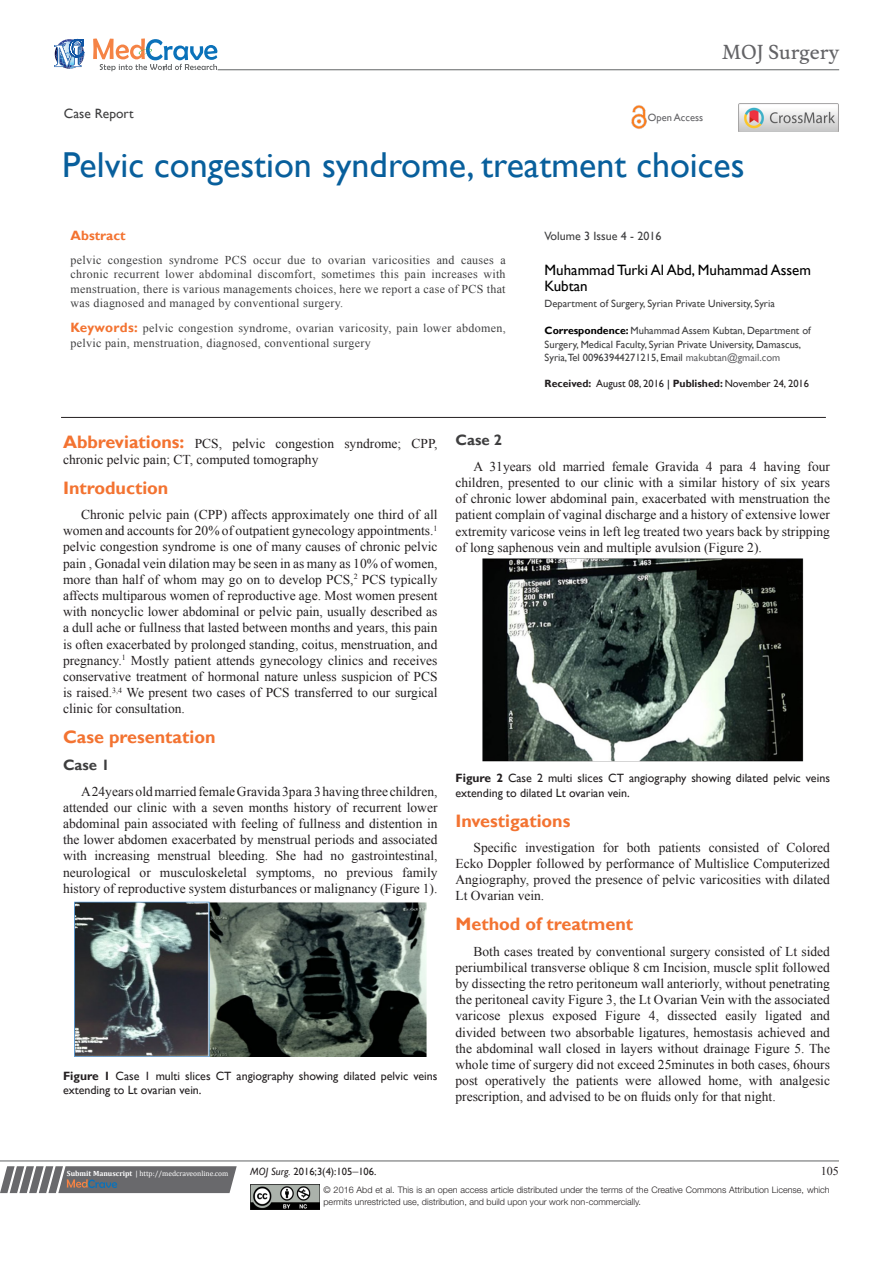
<style>
.page{position:relative;width:893px;height:1263px;background:#fff}
.page>*{position:absolute;margin:0;border:0;box-sizing:border-box;transform-origin:0 0}
.t1{font:36px "Gill Sans";color:#085f9c}
.t2{font:18.6px "Musee";color:#636366}
.List_Paragraph{font:700 18px "Gill Sans";color:#f37331}
.t3{font:15px/16.2px "Gill Sans";color:#000}
.List_Paragraph-2{font:700 15px "Gill Sans";color:#3e3e3f}
.List_Paragraph-3{font:13.5px/16.2px "Times New Roman";color:#231f20;text-align:justify}
.t4{font:13.5px "Gill Sans";color:#3e3e3f}
.t5{font:700 13.5px "Gill Sans";color:#f37331}
.t6{font:12px/14.4px "Times New Roman";letter-spacing:.025em;color:#3e3e3f;text-align:justify}
.t7{font:12px/14.4px "Gill Sans";color:#231f20}
.t8{font:12px "Gill Sans";color:#3e3e3f}
.t9{font:12px "Times New Roman";color:#231f20}
.t10{font:10.5px/13.5px "Gill Sans";color:#3e3e3f}
.t11{font:10.5px "Gill Sans";color:#231f20}
.t12{font:10.5px "Gill Sans";color:#636366}
.t13{font:300 9px/12px "Helvetica Neue LT Std";color:#231f20}
.t14{font:7.5px "Cambria";color:#fff}
.s1{font-family:"Gill Sans";font-weight:700;font-size:13.5px;color:#f37331}
.s2{font-weight:700;color:#000}
.s3{color:#636366}
.s4{font-weight:700}
.s5{color:#000}
.s6{font-family:"Gill Sans";font-weight:700;font-size:18px;color:#f37331}
.s7{font-style:italic}
.s8{font-family:"Times New Roman";font-size:12px}
</style>
<div class="page">
<svg style="left:0;top:1166px;width:237px;height:27px;background:#78787a"></svg>
<hr style="left:0;top:1161px;width:839px;height:1px;background:#626465">
<hr style="left:61px;top:417px;width:765px;height:1px;background:#231f20">
<img style="left:250px;top:1185px;width:69px;height:24px">
<svg style="left:54px;top:39px;width:30px;height:30px"></svg>
<svg style="left:93px;top:38px;width:124px;height:33px"></svg>
<hr style="left:218px;top:70px;width:621px;height:1px;background:#626465">
<img style="left:631px;top:105px;width:16px;height:24px">
<img style="left:739px;top:104px;width:99px;height:28px">
<img style="left:74px;top:901px;width:352px;height:156px">
<img style="left:483px;top:559px;width:320px;height:202px">
<p class="t4" style="left:64px;top:105px;width:71px">Case Report</p>
<p class="t12" style="left:648px;top:112px;width:57px">Open Access</p>
<p class="t2" style="left:722px;top:41px;width:118px">MOJ Surgery</p>
<p class="t1" style="left:62px;top:144px;width:684px">Pelvic congestion syndrome, treatment choices</p>
<p class="t5" style="left:71px;top:228px;width:57px">Abstract</p>
<p class="t6" style="left:71px;top:252px;width:437px">pelvic congestion syndrome PCS occur due to ovarian varicosities and causes a chronic recurrent lower abdominal discomfort, sometimes this pain increases with menstruation, there is various managements choices, here we report a case of PCS that was diagnosed and managed by conventional surgery.</p>
<p class="t6" style="left:71px;top:321px;width:437px"><span class="s1">Keywords:</span> pelvic congestion syndrome, ovarian varicosity, pain lower abdomen, pelvic pain, menstruation, diagnosed, conventional surgery</p>
<p class="t8" style="left:545px;top:229px;width:118px">Volume 3 Issue 4 - 2016</p>
<p class="t3" style="left:545px;top:262px;width:268px">Muhammad Turki Al Abd, Muhammad Assem<br>Kubtan</p>
<p class="t10" style="left:545px;top:297px;width:232px">Department of Surgery, Syrian Private University, Syria</p>
<p class="t10" style="left:545px;top:324px;width:268px"><span class="s2">Correspondence:</span> Muhammad Assem Kubtan, Department of<br>Surgery, Medical Faculty, Syrian Private University, Damascus,<br>Syria,Tel 00963944271215, Email <span class="s3">makubtan@gmail.com</span></p>
<p class="t11" style="left:545px;top:377px;width:266px"><span class="s4">Received:</span> August 08, 2016 <span class="s5">|</span> <span class="s4">Published:</span> November 24, 2016</p>
<p class="List_Paragraph-3" style="left:63px;top:435px;width:376px"><span class="s6">Abbreviations:</span> PCS, pelvic congestion syndrome; CPP, chronic pelvic pain; CT, computed tomography</p>
<p class="List_Paragraph" style="left:63px;top:477px;width:107px">Introduction</p>
<p class="List_Paragraph-3" style="left:63px;top:506px;width:376px;text-indent:18px">Chronic pelvic pain (CPP) affects approximately one third of all women and accounts for 20% of outpatient gynecology appointments.<sup>1 </sup>pelvic congestion syndrome is one of many causes of chronic pelvic pain , Gonadal vein dilation may be seen in as many as 10% of women, more than half of whom may go on to develop PCS,<sup>2</sup> PCS typically affects multiparous women of reproductive age. Most women present with noncyclic lower abdominal or pelvic pain, usually described as a dull ache or fullness that lasted between months and years, this pain is often exacerbated by prolonged standing, coitus, menstruation, and pregnancy.<sup>1</sup> Mostly patient attends gynecology clinics and receives conservative treatment of hormonal nature unless suspicion of PCS is raised.<sup>3,4</sup> We present two cases of PCS transferred to our surgical clinic for consultation.</p>
<p class="List_Paragraph" style="left:63px;top:726px;width:154px">Case presentation</p>
<p class="List_Paragraph-2" style="left:63px;top:756px;width:48px">Case 1</p>
<p class="List_Paragraph-3" style="left:63px;top:783px;width:376px;text-indent:18px">A 24years old married female Gravida 3para 3 having three children, attended our clinic with a seven months history of recurrent lower abdominal pain associated with feeling of fullness and distention in the lower abdomen exacerbated by menstrual periods and associated with increasing menstrual bleeding. She had no gastrointestinal, neurological or musculoskeletal symptoms, no previous family history of reproductive system disturbances or malignancy (Figure 1).</p>
<p class="t7" style="left:63px;top:1069px;width:376px"><span class="s4">Figure 1</span> Case 1 multi slices CT angiography showing dilated pelvic veins extending to Lt ovarian vein.</p>
<p class="List_Paragraph-2" style="left:455px;top:431px;width:48px">Case 2</p>
<p class="List_Paragraph-3" style="left:455px;top:458px;width:376px;text-indent:18px">A 31years old married female Gravida 4 para 4 having four children, presented to our clinic with a similar history of six years of chronic lower abdominal pain, exacerbated with menstruation the patient complain of vaginal discharge and a history of extensive lower extremity varicose veins in left leg treated two years back by stripping of long saphenous vein and multiple avulsion (Figure 2).</p>
<p class="t7" style="left:455px;top:771px;width:376px"><span class="s4">Figure 2</span> Case 2 multi slices CT angiography showing dilated pelvic veins extending to dilated Lt ovarian vein.</p>
<p class="List_Paragraph" style="left:455px;top:810px;width:116px">Investigations</p>
<p class="List_Paragraph-3" style="left:455px;top:839px;width:376px;text-indent:18px">Specific investigation for both patients consisted of Colored Ecko Doppler followed by performance of Multislice Computerized Angiography, proved the presence of pelvic varicosities with dilated Lt Ovarian vein.</p>
<p class="List_Paragraph" style="left:455px;top:913px;width:179px">Method of treatment</p>
<p class="List_Paragraph-3" style="left:455px;top:943px;width:376px;text-indent:18px">Both cases treated by conventional surgery consisted of Lt sided periumbilical transverse oblique 8 cm Incision, muscle split followed by dissecting the retro peritoneum wall anteriorly, without penetrating the peritoneal cavity Figure 3, the Lt Ovarian Vein with the associated varicose plexus exposed Figure 4, dissected easily ligated and divided between two absorbable ligatures, hemostasis achieved and the abdominal wall closed in layers without drainage Figure 5. The whole time of surgery did not exceed 25minutes in both cases, 6hours post operatively the patients were allowed home, with analgesic prescription, and advised to be on fluids only for that night.</p>
<p class="t14" style="left:67px;top:1169px;width:163px"><span class="s4">Submit Manuscript</span> | http://medcraveonline.com</p>
<p class="t11" style="left:250px;top:1165px;width:128px"><span class="s7">MOJ Surg.</span> 2016;3(4):105<span class="s8">‒</span>106.</p>
<p class="t9" style="left:821px;top:1163px;width:19px">105</p>
<p class="t13" style="left:323px;top:1183px;width:508px">© 2016 Abd et al. This is an open access article distributed under the terms of the Creative Commons Attribution License, which permits unrestricted use, distribution, and build upon your work non-commercially.</p>
</div>
